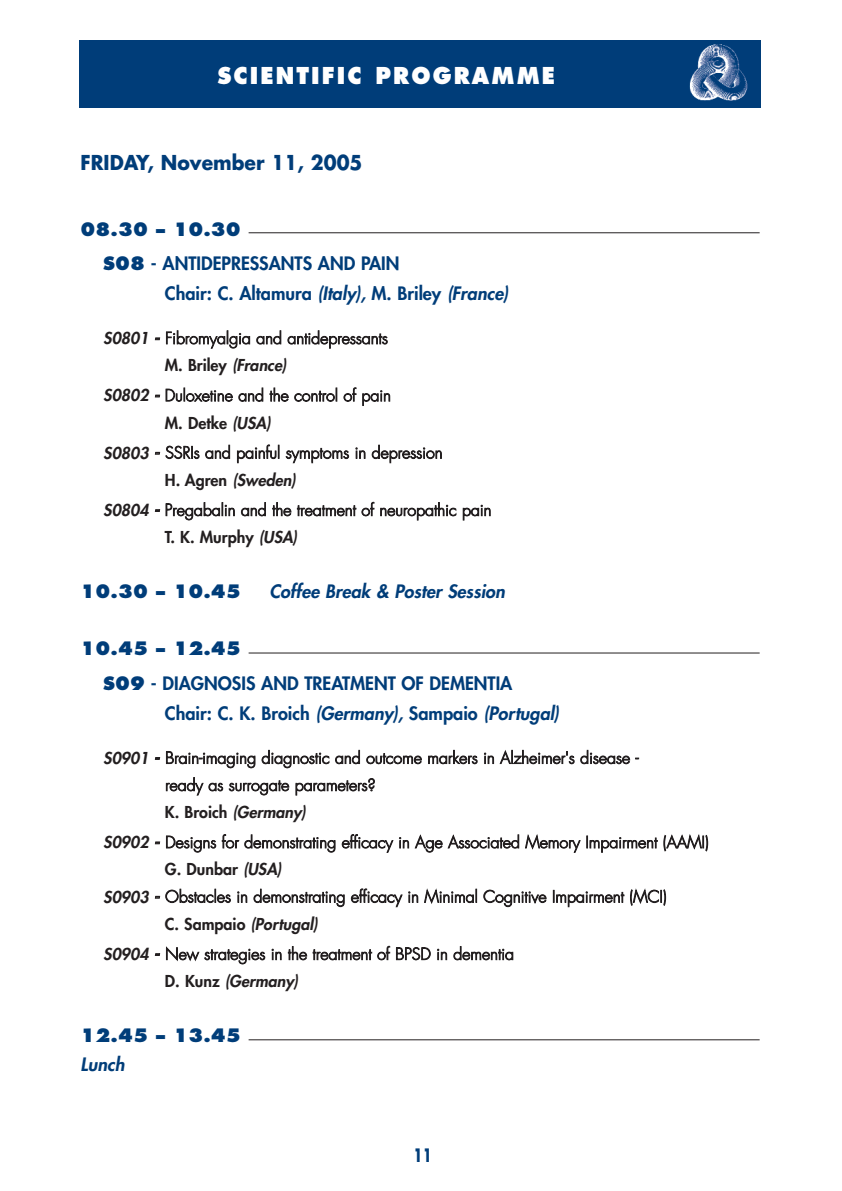
<style>
.page{position:relative;width:842px;height:1191px;background:#fff}
.page>*{position:absolute;margin:0;border:0;box-sizing:border-box;transform-origin:0 0}
.t1{font:800 22.6px "Futura";letter-spacing:.1em;color:#fff;scale:.94 1}
.t2{font:700 20px "Futura";color:#003d79;scale:.94 1}
.t3{font:800 18px/34.2px "Futura";color:#003d79}
.t4{font:italic 800 18px "Futura";color:#003d79}
.t5{font:800 18px "Futura";color:#003d79}
.t6{font:700 18px "Futura";color:#003d79;scale:.75 1}
.t7{font:300 16px/27.4px "Futura";color:#231f20}
.t8{font:italic 800 16px "Futura";color:#231f20}
.t9{font:800 16px "Futura";color:#231f20}
.s1{font-style:inherit}
.s2{font-style:italic}
.s3{font-weight:800;font-style:italic}
.s4{font-weight:800}
.s5{font-style:normal}
</style>
<div class="page">
<div style="left:79px;top:40px;width:682px;height:68px;background:#003d79"></div>
<hr style="left:249px;top:232px;width:511px;height:1px;background:#231f20">
<hr style="left:249px;top:652px;width:511px;height:1px;background:#231f20">
<hr style="left:249px;top:1039px;width:511px;height:1px;background:#231f20">
<img style="left:689px;top:44px;width:59px;height:57px">
<h1 class="t1" style="left:217px;top:66px;width:361px">SCIENTIFIC PROGRAMME</h1>
<p class="t2" style="left:81px;top:153px;width:301px">FRIDAY, November 11, 2005</p>
<p class="t3" style="left:103px;top:213px;width:298px;text-indent:-23px"><span class="s1">08.30 – 10.30<br>S08</span> - ANTIDEPRESSANTS AND PAIN</p>
<p class="t3" style="left:165px;top:277px;width:348px">Chair: C. Altamura <span class="s2">(Italy),</span> M. Briley <span class="s2">(France)</span></p>
<p class="t7" style="left:165px;top:326px;width:224px;text-indent:-62px"><span class="s3">S0801 -</span> Fibromyalgia and antidepressants<br><span class="s4">M. Briley</span> <span class="s3">(France)</span></p>
<p class="t7" style="left:165px;top:383px;width:227px;text-indent:-62px"><span class="s3">S0802 -</span> Duloxetine and the control of pain<br><span class="s4">M. Detke</span> <span class="s3">(USA)</span></p>
<p class="t7" style="left:165px;top:440px;width:279px;text-indent:-62px"><span class="s3">S0803 -</span> SSRIs and painful symptoms in depression<br><span class="s4">H. Agren</span> <span class="s3">(Sweden)</span></p>
<p class="t7" style="left:165px;top:497px;width:328px;text-indent:-62px"><span class="s3">S0804 -</span> Pregabalin and the treatment of neuropathic pain<br><span class="s4">T. K. Murphy</span> <span class="s3">(USA)</span></p>
<p class="t5" style="left:81px;top:583px;width:162px">10.30 – 10.45</p>
<p class="t4" style="left:269px;top:582px;width:240px">Coffee Break &amp; Poster Session</p>
<p class="t3" style="left:103px;top:633px;width:411px;text-indent:-23px"><span class="s1">10.45 – 12.45<br>S09</span> - DIAGNOSIS AND TREATMENT OF DEMENTIA</p>
<p class="t3" style="left:165px;top:697px;width:399px">Chair: C. K. Broich <span class="s2">(Germany),</span> Sampaio <span class="s2">(Portugal)</span></p>
<p class="t7" style="left:165px;top:745px;width:475px;text-indent:-62px"><span class="s3">S0901 -</span> Brain-imaging diagnostic and outcome markers in Alzheimer's disease - ready as surrogate parameters?<br><span class="s4">K. Broich</span> <span class="s3">(Germany)</span></p>
<p class="t7" style="left:103px;top:830px;width:607px"><span class="s3">S0902 -</span> Designs for demonstrating efficacy in Age Associated Memory Impairment (AAMI)</p>
<p class="t9" style="left:165px;top:862px;width:121px">G. Dunbar <span class="s2">(USA)</span></p>
<p class="t7" style="left:103px;top:884px;width:565px"><span class="s3">S0903 -</span> Obstacles in demonstrating efficacy in Minimal Cognitive Impairment (MCI)</p>
<p class="t8" style="left:165px;top:916px;width:157px"><span class="s5">C. Sampaio</span> (Portugal)</p>
<p class="t7" style="left:165px;top:941px;width:351px;text-indent:-62px"><span class="s3">S0904 -</span> New strategies in the treatment of BPSD in dementia<br><span class="s4">D . K u n z</span> <span class="s3">(Germany)</span></p>
<p class="t5" style="left:81px;top:1027px;width:162px">12.45 – 13.45</p>
<p class="t4" style="left:81px;top:1055px;width:49px">Lunch</p>
<p class="t6" style="left:414px;top:1147px;width:26px">11</p>
</div>
